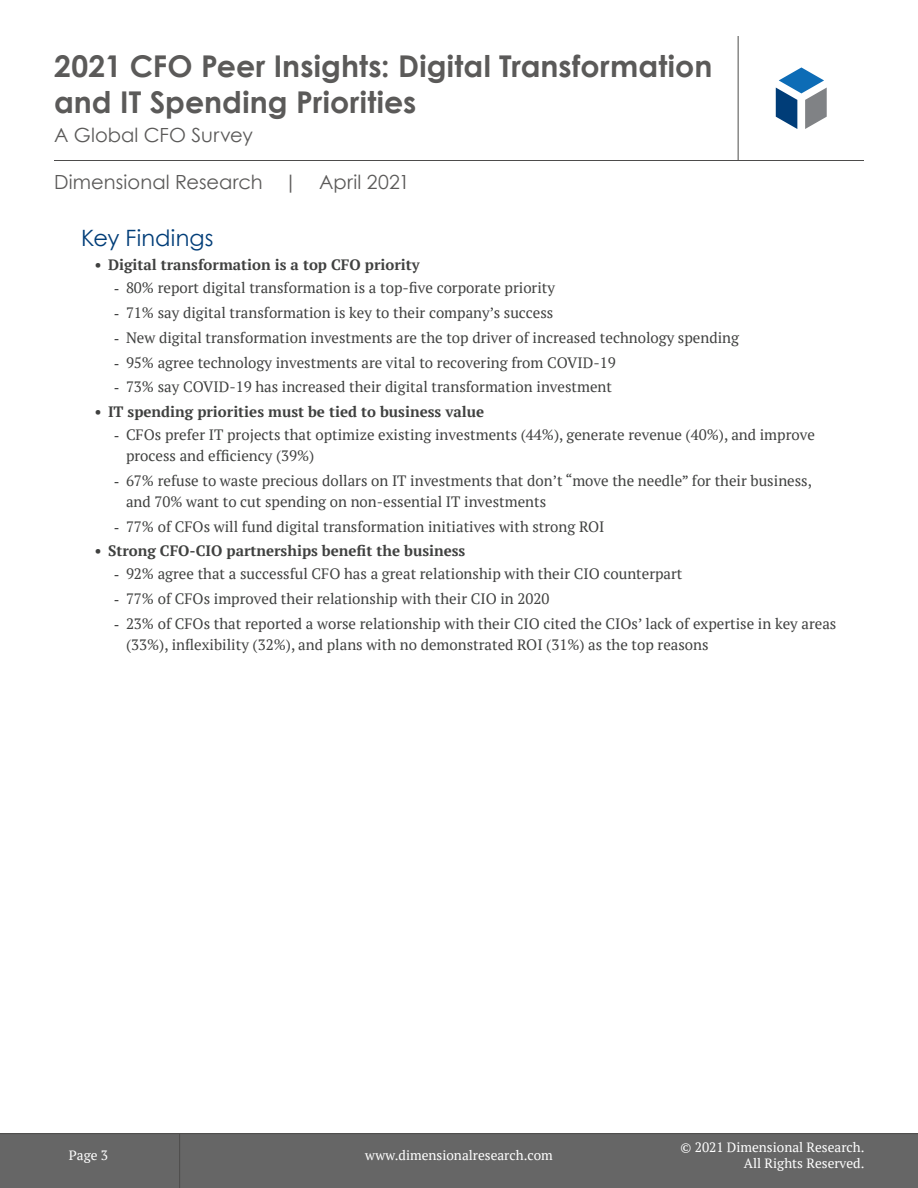
<style>
.page{position:relative;width:918px;height:1188px;background:#fff}
.page>*{position:absolute;margin:0;border:0;box-sizing:border-box;transform-origin:0 0}
.t1{font:700 30px/36px "Century Gothic";letter-spacing:.005em;color:#5b5a59}
.Subheader{font:22.5px "Century Gothic";letter-spacing:.01em;color:#003d78}
.t2{font:19.5px "Century Gothic";letter-spacing:.005em;color:#5b5a59}
.t3{font:15px/21px "PT Serif";color:#404140}
.t4{font:700 15px "PT Serif";color:#404140}
.t5{font:13.5px/16.2px "PT Serif";color:#fff;text-align:right}
.s1{font-family:"Times New Roman"}
</style>
<div class="page">
<div style="left:0;top:1134px;width:918px;height:54px;background:#666"></div>
<hr style="left:0;top:1133px;width:918px;height:1px;background:#4d4c4b">
<hr style="left:179px;top:1134px;width:1px;height:54px;background:#4d4c4b">
<hr style="left:54px;top:160px;width:810px;height:1px;background:#4d4c4b">
<hr style="left:738px;top:36px;width:1px;height:124px;background:#4d4c4b">
<svg style="left:776px;top:67px;width:51px;height:62px"></svg>
<h1 class="t1" style="left:54px;top:47px;width:660px">2021 CFO Peer Insights: Digital Transformation and IT Spending Priorities</h1>
<h3 class="t2" style="left:54px;top:121px;width:200px">A Global CFO Survey</h3>
<h3 class="t2" style="left:54px;top:169px;width:357px">Dimensional Research | April 2021</h3>
<p class="Subheader" style="left:81px;top:223px;width:134px">Key Findings</p>
<p class="t4" style="left:94px;top:255px;width:327px">• Digital transformation is a top CFO priority</p>
<p class="t3" style="left:114px;top:277px;width:443px"><span class="s1">-</span> 80% report digital transformation is a top-five corporate priority</p>
<p class="t3" style="left:114px;top:302px;width:441px"><span class="s1">-</span> 71% say digital transformation is key to their company’s success</p>
<p class="t3" style="left:114px;top:327px;width:627px"><span class="s1">-</span> New digital transformation investments are the top driver of increased technology spending</p>
<p class="t3" style="left:114px;top:352px;width:503px"><span class="s1">-</span> 95% agree technology investments are vital to recovering from COVID-19</p>
<p class="t3" style="left:114px;top:376px;width:500px"><span class="s1">-</span> 73% say COVID-19 has increased their digital transformation investment</p>
<p class="t4" style="left:94px;top:402px;width:391px">• IT spending priorities must be tied to business value</p>
<p class="t3" style="left:126px;top:424px;width:690px;text-indent:-12px"><span class="s1">-</span> CFOs prefer IT projects that optimize existing investments (44%), generate revenue (40%), and improve process and efficiency (39%)</p>
<p class="t3" style="left:126px;top:470px;width:688px;text-indent:-12px"><span class="s1">-</span> 67% refuse to waste precious dollars on IT investments that don’t “move the needle” for their business, and 70% want to cut spending on non-essential IT investments</p>
<p class="t3" style="left:114px;top:516px;width:492px"><span class="s1">-</span> 77% of CFOs will fund digital transformation initiatives with strong ROI</p>
<p class="t4" style="left:94px;top:541px;width:372px">• Strong CFO-CIO partnerships benefit the business</p>
<p class="t3" style="left:114px;top:563px;width:570px"><span class="s1">-</span> 92% agree that a successful CFO has a great relationship with their CIO counterpart</p>
<p class="t3" style="left:114px;top:588px;width:437px"><span class="s1">-</span> 77% of CFOs improved their relationship with their CIO in 2020</p>
<p class="t3" style="left:126px;top:613px;width:712px;text-indent:-12px"><span class="s1">-</span> 23% of CFOs that reported a worse relationship with their CIO cited the CIOs’ lack of expertise in key areas (33%), inflexibility (32%), and plans with no demonstrated ROI (31%) as the top reasons</p>
<p class="t5" style="left:69px;top:1147px;width:41px">Page 3</p>
<p class="t5" style="left:365px;top:1147px;width:189px">www.dimensionalresearch.com</p>
<p class="t5" style="left:681px;top:1139px;width:185px">© 2021 Dimensional Research.<br>All Rights Reserved.</p>
</div>
